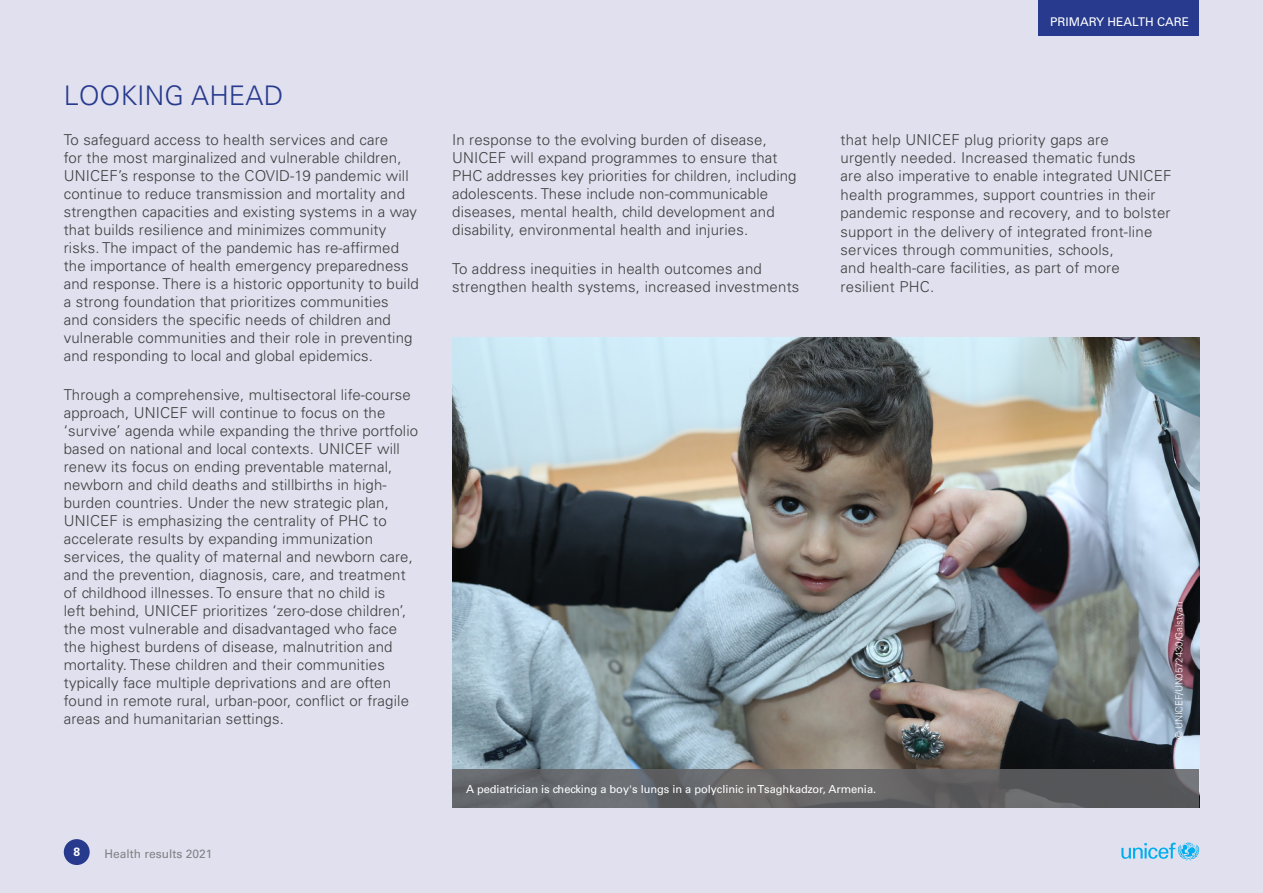
<style>
.page{position:relative;width:1263px;height:893px;background:#e0e0ee}
.page>*{position:absolute;margin:0;border:0;box-sizing:border-box;transform-origin:0 0}
.t1{font:300 27px "Univers LT Std";letter-spacing:.005em;color:#273a8e}
.t2{font:300 15px/18px "Univers LT Std";letter-spacing:.01em;color:#3e3e3f}
.t3{font:12px "Univers LT Std";color:#808285}
.t4{font:12px "Univers LT Std";color:#fff}
.t5{font:700 12px "Univers LT Std";color:#fff}
.t6{font:11.1px "Univers LT Std";letter-spacing:-.005em;color:#fff}
.t7{font:300 9.75px "Univers LT Std";letter-spacing:-.01em;color:#fff}
</style>
<div class="page">
<div style="left:64px;top:839px;width:26px;height:26px;background:#273a8e;border-radius:50%"></div>
<svg style="left:1121px;top:843px;width:78px;height:17px"></svg>
<div style="left:1038px;top:0;width:161px;height:36px;background:#273a8e"></div>
<img style="left:452px;top:337px;width:747px;height:433px">
<svg style="left:452px;top:770px;width:747px;height:38px"></svg>
<p class="t1" style="left:64px;top:79px;width:221px">LOOKING AHEAD</p>
<p class="t2" style="left:64px;top:130px;width:357px">To safeguard access to health services and care<br>for the most marginalized and vulnerable children, UNICEF’s response to the COVID-19 pandemic will continue to reduce transmission and mortality and strengthen capacities and existing systems in a way that builds resilience and minimizes community risks. The impact of the pandemic has re-affirmed the importance of health emergency preparedness and response. There is a historic opportunity to build a strong foundation that prioritizes communities<br>and considers the specific needs of children and vulnerable communities and their role in preventing and responding to local and global epidemics.</p>
<p class="t2" style="left:64px;top:386px;width:356px">Through a comprehensive, multisectoral life-course approach, UNICEF will continue to focus on the ‘survive’ agenda while expanding the thrive portfolio based on national and local contexts. UNICEF will renew its focus on ending preventable maternal, newborn and child deaths and stillbirths in high&shy;burden countries. Under the new strategic plan, UNICEF is emphasizing the centrality of PHC to accelerate results by expanding immunization services, the quality of maternal and newborn care, and the prevention, diagnosis, care, and treatment of childhood illnesses. To ensure that no child is<br>left behind, UNICEF prioritizes ‘zero-dose children’, the most vulnerable and disadvantaged who face the highest burdens of disease, malnutrition and mortality. These children and their communities typically face multiple deprivations and are often found in remote rural, urban-poor, conflict or fragile areas and humanitarian settings.</p>
<p class="t5" style="left:73px;top:845px;width:8px">8</p>
<p class="t3" style="left:104px;top:846px;width:110px">Health results 2021</p>
<p class="t4" style="left:1050px;top:14px;width:141px">PRIMARY HEALTH CARE</p>
<p class="t2" style="left:452px;top:130px;width:346px">In response to the evolving burden of disease, UNICEF will expand programmes to ensure that PHC addresses key priorities for children, including adolescents. These include non-communicable diseases, mental health, child development and disability, environmental health and injuries.</p>
<p class="t2" style="left:452px;top:260px;width:349px">To address inequities in health outcomes and strengthen health systems, increased investments</p>
<p class="t2" style="left:840px;top:130px;width:332px;line-height:18.5px">that help UNICEF plug priority gaps are<br>urgently needed. Increased thematic funds<br>are also imperative to enable integrated UNICEF health programmes, support countries in their pandemic response and recovery, and to bolster support in the delivery of integrated front-line services through communities, schools,<br>and health-care facilities, as part of more resilient PHC.</p>
<p class="t7" style="left:1173px;top:739px;width:139px;rotate:-90deg">© UNICEF/UN0572430/Galstyan</p>
<p class="t6" style="left:466px;top:782px;width:412px">A pediatrician is checking a boy's lungs in a polyclinic in Tsaghkadzor, Armenia.</p>
</div>
